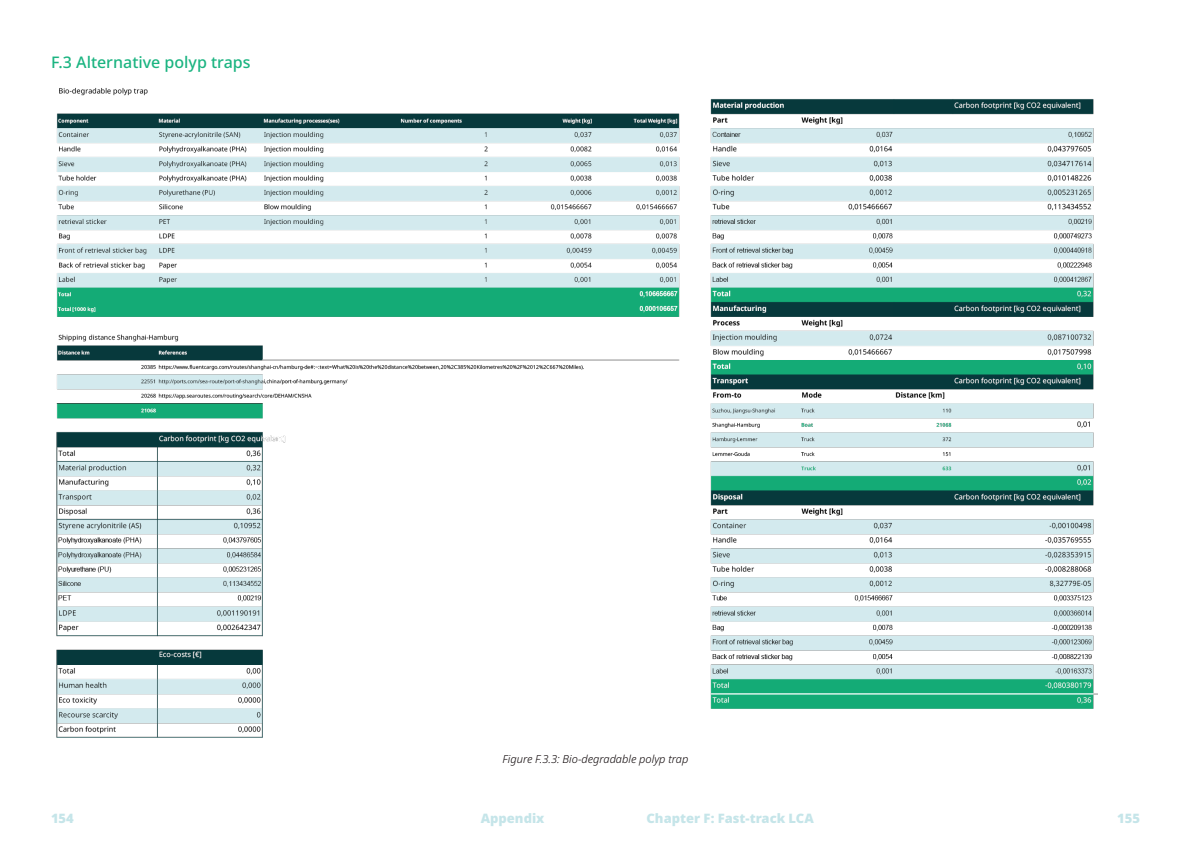
<style>
.page{position:relative;width:1191px;height:842px;background:#fff}
.page>*{position:absolute;margin:0;border:0;box-sizing:border-box;transform-origin:0 0}
.Kop_1{font:500 16px "Noto Sans";color:#1bb481}
.t1{font:900 13px "Noto Sans";color:#c5e5e9}
.Figuur_titels{font:italic 300 11px "Noto Sans";color:#090003}
</style>
<div class="page">
<img style="left:56px;top:88px;width:1041px;height:650px">
<p class="Kop_1" style="left:51px;top:53px;width:201px">F.3 Alternative polyp traps</p>
<p class="Figuur_titels" style="left:502px;top:751px;width:187px">Figure F.3.3: Bio-degradable polyp trap</p>
<p class="t1" style="left:51px;top:811px;width:24px">154</p>
<p class="t1" style="left:481px;top:811px;width:65px">Appendix</p>
<p class="t1" style="left:646px;top:811px;width:169px">Chapter F: Fast-track LCA</p>
<p class="t1" style="left:1117px;top:811px;width:24px">155</p>
</div>
